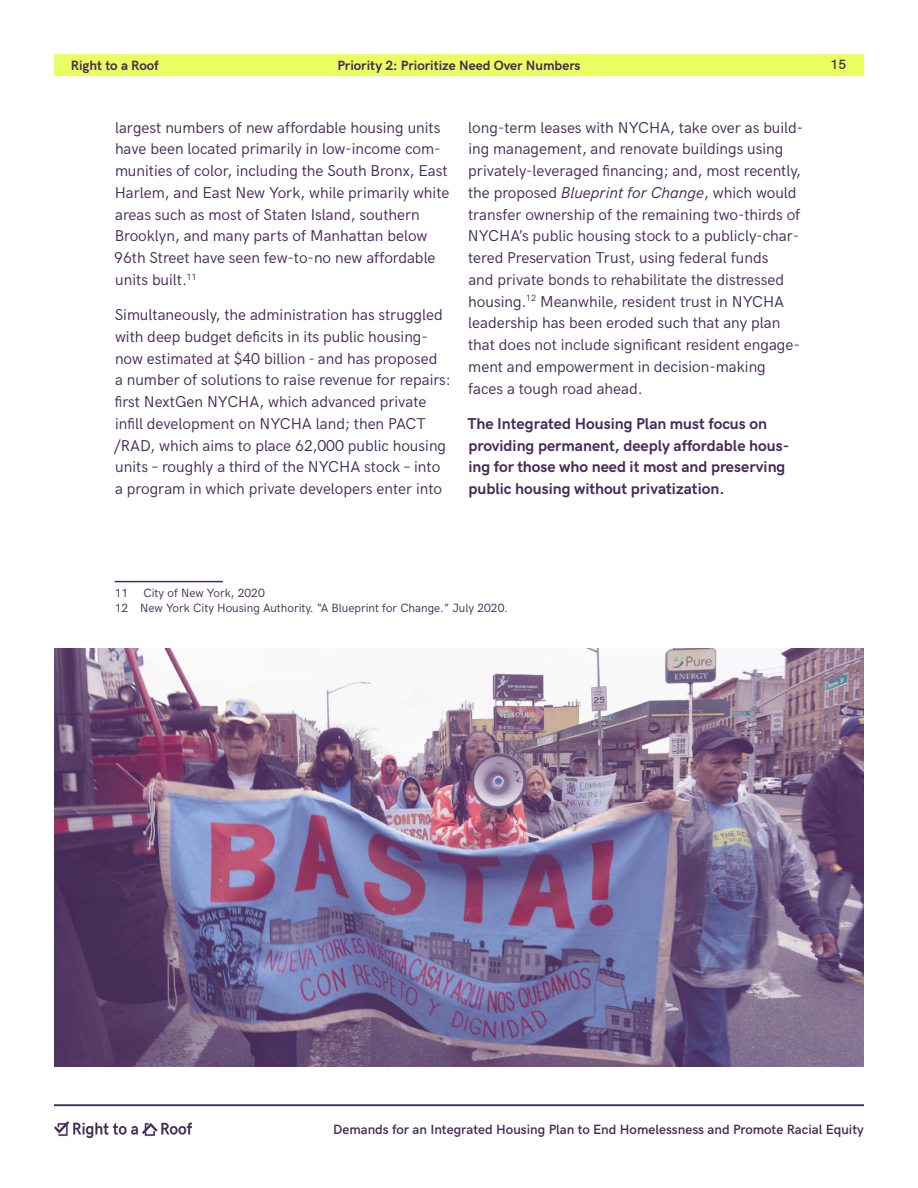
<style>
.page{position:relative;width:918px;height:1188px;background:#fff}
.page>*{position:absolute;margin:0;border:0;box-sizing:border-box;transform-origin:0 0}
.t1{font:15.75px/21.8px "HK Grotesk";color:#462a57}
.t2{font:700 15.75px/21.8px "HK Grotesk";color:#462a57}
.t3{font:600 13.5px "HK Grotesk";color:#462a57}
.t4{font:700 13.5px "HK Grotesk";color:#462a57}
.footnote{font:12px "HK Grotesk";color:#462a57}
.s1{font-style:italic}
</style>
<div class="page">
<div style="left:54px;top:54px;width:810px;height:21px;background:#e9ff61"></div>
<hr style="left:54px;top:1104px;width:810px;height:2px;background:#462a57">
<img style="left:54px;top:1122px;width:138px;height:15px">
<img style="left:54px;top:648px;width:810px;height:418px">
<hr style="left:115px;top:581px;width:108px;height:1px;background:#462a57">
<p class="t4" style="left:71px;top:55px;width:90px">Right to a Roof</p>
<p class="t4" style="left:337px;top:55px;width:245px">Priority 2: Prioritize Need Over Numbers</p>
<p class="t1" style="left:114px;top:115px;width:337px">largest numbers of new affordable housing units have been located primarily in low-income com&shy;munities of color, including the South Bronx, East Harlem, and East New York, while primarily white areas such as most of Staten Island, southern Brooklyn, and many parts of Manhattan below 96th Street have seen few-to-no new affordable units built.<sup>11</sup></p>
<p class="t1" style="left:114px;top:302px;width:339px">Simultaneously, the administration has struggled with deep budget deficits in its public housing&shy;now estimated at $40 billion - and has proposed<br>a number of solutions to raise revenue for repairs: first NextGen NYCHA, which advanced private infill development on NYCHA land; then PACT /RAD, which aims to place 62,000 public housing units – roughly a third of the NYCHA stock – into<br>a program in which private developers enter into</p>
<p class="t1" style="left:468px;top:115px;width:337px">long-term leases with NYCHA, take over as build&shy;ing management, and renovate buildings using privately-leveraged financing; and, most recently, the proposed <span class="s1">Blueprint for Change</span>, which would transfer ownership of the remaining two-thirds of NYCHA’s public housing stock to a publicly-char&shy;tered Preservation Trust, using federal funds<br>and private bonds to rehabilitate the distressed housing.<sup>12</sup> Meanwhile, resident trust in NYCHA leadership has been eroded such that any plan that does not include significant resident engage&shy;ment and empowerment in decision-making faces a tough road ahead.</p>
<p class="t2" style="left:467px;top:411px;width:324px">The Integrated Housing Plan must focus on providing permanent, deeply affordable hous&shy;ing for those who need it most and preserving public housing without privatization.</p>
<p class="t3" style="left:831px;top:55px;width:17px">15</p>
<p class="footnote" style="left:115px;top:584px;width:15px">11</p>
<p class="footnote" style="left:143px;top:584px;width:123px">City of New York, 2020</p>
<p class="footnote" style="left:115px;top:599px;width:395px">12 New York City Housing Authority. “A Blueprint for Change.” July 2020.</p>
<p class="t3" style="left:333px;top:1119px;width:532px">Demands for an Integrated Housing Plan to End Homelessness and Promote Racial Equity</p>
</div>
